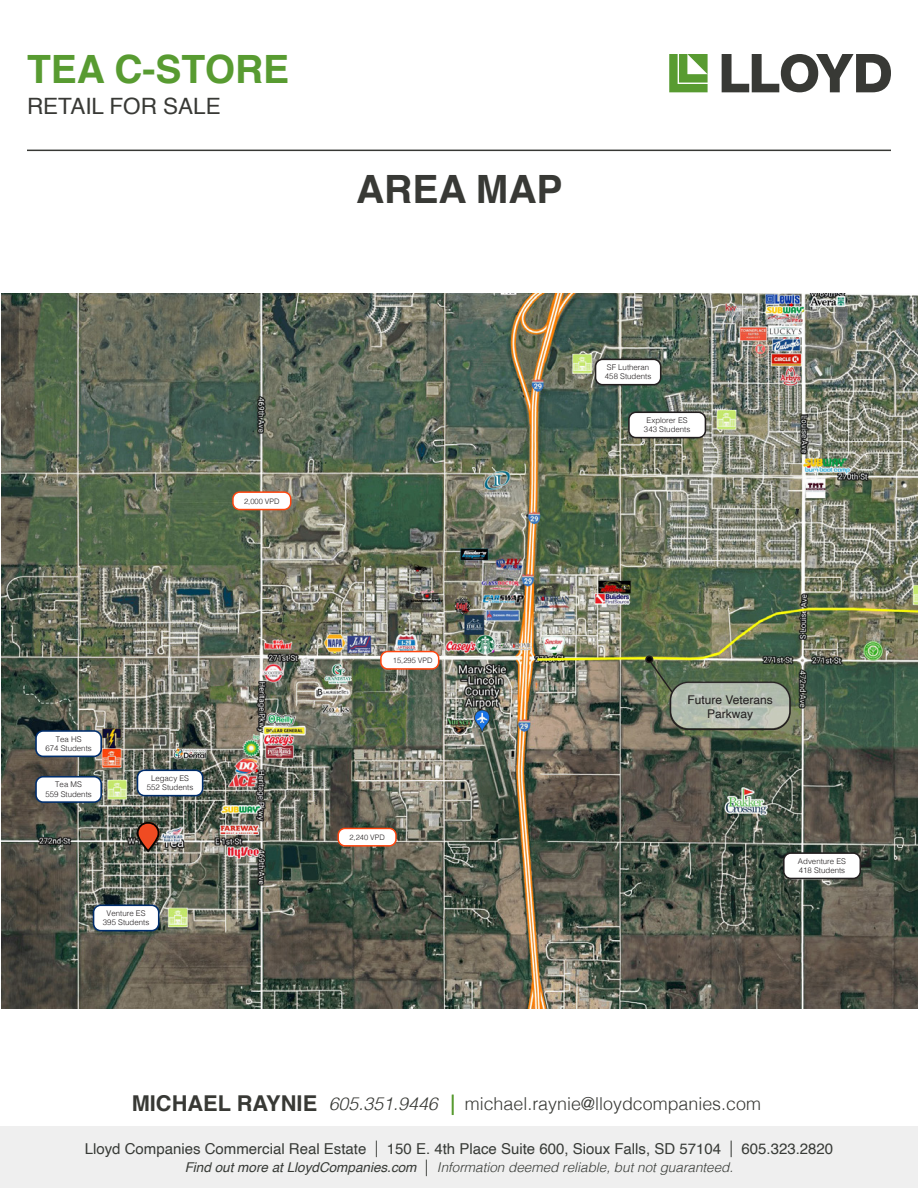
<style>
.page{position:relative;width:918px;height:1188px;background:#fff}
.page>*{position:absolute;margin:0;border:0;box-sizing:border-box;transform-origin:0 0}
.t1{font:700 39px "Helvetica";color:#589b31}
.t2{font:700 39px "Helvetica";color:#383935}
.t3{font:22.5px "Helvetica";color:#383935}
.t4{font:700 21.75px "Helvetica";color:#383935}
.t5{font:300 17.85px "Helvetica";color:#383935}
.t6{font:15px "Helvetica";color:#373a36}
.t7{font:italic 300 13.5px "Helvetica";color:#373a36}
.t8{font:12px "Helvetica";color:#231f20}
.t9{font:300 7.8px "Helvetica";color:#231f20}
.t10{font:300 7.5px "Helvetica";color:#231f20}
.s1{font-style:italic}
.s2{font-style:italic;color:#589b31}
.s3{font-weight:300;font-size:16.5px}
.s4{font-weight:400}
.s5{font-style:normal;font-size:16.5px}
</style>
<div class="page">
<div style="left:0;top:1126px;width:918px;height:62px;background:#efefef"></div>
<svg style="left:669px;top:54px;width:39px;height:38px"></svg>
<svg style="left:722px;top:54px;width:169px;height:38px"></svg>
<hr style="left:27px;top:150px;width:864px;height:1px;background:#383935">
<img style="left:1px;top:293px;width:917px;height:715px">
<svg style="left:646px;top:656px;width:28px;height:38px"></svg>
<div style="left:646px;top:656px;width:7px;height:6px;background:#000;border-radius:50%"></div>
<div style="left:645px;top:656px;width:8px;height:7px;border:2px solid #231f20;border-radius:50%"></div>
<svg style="left:671px;top:682px;width:119px;height:47px;background:#b4bdb0"></svg>
<div style="left:670px;top:681px;width:121px;height:49px;border:2px solid #231f20;border-radius:18px"></div>
<div style="left:784px;top:853px;width:76px;height:25px;background:#fff;border-radius:7px"></div>
<div style="left:783px;top:852px;width:78px;height:27px;border:2px solid #231f20;border-radius:7px"></div>
<div style="left:629px;top:412px;width:76px;height:26px;background:#fff;border-radius:7px"></div>
<div style="left:628px;top:411px;width:78px;height:27px;border:2px solid #231f20;border-radius:7px"></div>
<div style="left:596px;top:359px;width:65px;height:26px;background:#fff;border-radius:7px"></div>
<div style="left:595px;top:359px;width:67px;height:27px;border:2px solid #231f20;border-radius:7px"></div>
<div style="left:36px;top:731px;width:65px;height:25px;background:#fff;border-radius:7px"></div>
<div style="left:35px;top:730px;width:67px;height:27px;border:2px solid #002e6d;border-radius:7px"></div>
<div style="left:36px;top:777px;width:65px;height:25px;background:#fff;border-radius:7px"></div>
<div style="left:35px;top:776px;width:67px;height:27px;border:2px solid #002e6d;border-radius:7px"></div>
<div style="left:137px;top:770px;width:66px;height:26px;background:#fff;border-radius:7px"></div>
<div style="left:137px;top:769px;width:66px;height:27px;border:2px solid #002e6d;border-radius:7px"></div>
<div style="left:94px;top:905px;width:65px;height:26px;background:#fff;border-radius:7px"></div>
<div style="left:93px;top:904px;width:67px;height:27px;border:2px solid #002e6d;border-radius:7px"></div>
<div style="left:338px;top:828px;width:58px;height:18px;background:#fff;border-radius:7px"></div>
<div style="left:338px;top:828px;width:59px;height:19px;border:2px solid #ff460f;border-radius:7px"></div>
<div style="left:233px;top:492px;width:58px;height:18px;background:#fff;border-radius:7px"></div>
<div style="left:232px;top:491px;width:59px;height:19px;border:2px solid #ff460f;border-radius:7px"></div>
<svg style="left:130px;top:717px;width:37px;height:142px;background:#807a70"></svg>
<div style="left:381px;top:652px;width:58px;height:17px;background:#fff;border-radius:7px"></div>
<div style="left:380px;top:651px;width:59px;height:19px;border:2px solid #ff460f;border-radius:7px"></div>
<h1 class="t1" style="left:27px;top:38px;width:264px">TEA C-STORE</h1>
<h2 class="t3" style="left:27px;top:89px;width:195px">RETAIL FOR SALE</h2>
<p class="t2" style="left:356px;top:157px;width:208px">AREA MAP</p>
<p class="t10" style="left:244px;top:494px;width:37px">2,000 VPD</p>
<p class="t9" style="left:56px;top:732px;width:27px">Tea HS</p>
<p class="t9" style="left:45px;top:742px;width:48px">674 Students</p>
<p class="t9" style="left:55px;top:778px;width:28px">Tea MS</p>
<p class="t9" style="left:45px;top:787px;width:48px">559 Students</p>
<p class="t9" style="left:151px;top:772px;width:40px">Legacy ES</p>
<p class="t9" style="left:147px;top:781px;width:48px">552 Students</p>
<p class="t9" style="left:107px;top:907px;width:40px">Venture ES</p>
<p class="t9" style="left:103px;top:916px;width:48px">395 Students</p>
<p class="t10" style="left:393px;top:654px;width:41px">15,295 VPD</p>
<p class="t10" style="left:349px;top:831px;width:37px">2,240 VPD</p>
<p class="t9" style="left:607px;top:361px;width:44px">SF Lutheran</p>
<p class="t9" style="left:605px;top:370px;width:48px">458 Students</p>
<p class="t9" style="left:647px;top:414px;width:43px">Explorer ES</p>
<p class="t9" style="left:644px;top:423px;width:48px">343 Students</p>
<p class="t8" style="left:688px;top:690px;width:87px">Future Veterans</p>
<p class="t8" style="left:707px;top:704px;width:48px">Parkway</p>
<p class="t9" style="left:798px;top:854px;width:50px">Adventure ES</p>
<p class="t9" style="left:799px;top:864px;width:48px">418 Students</p>
<p class="t4" style="left:132px;top:1086px;width:187px">MICHAEL RAYNIE</p>
<p class="t5" style="left:329px;top:1088px;width:434px"><span class="s1">605.351.9446</span> <span class="s2">|</span> michael.raynie@lloydcompanies.com</p>
<h3 class="t6" style="left:85px;top:1137px;width:750px">Lloyd Companies Commercial Real Estate <span class="s3">|</span> 150 E. 4th Place Suite 600, Sioux Falls, SD 57104 <span class="s3">|</span> 605.323.2820</h3>
<h3 class="t7" style="left:185px;top:1156px;width:550px"><span class="s4">Find out more at LloydCompanies.com</span> <span class="s5">|</span> Information deemed reliable, but not guaranteed.</h3>
</div>
